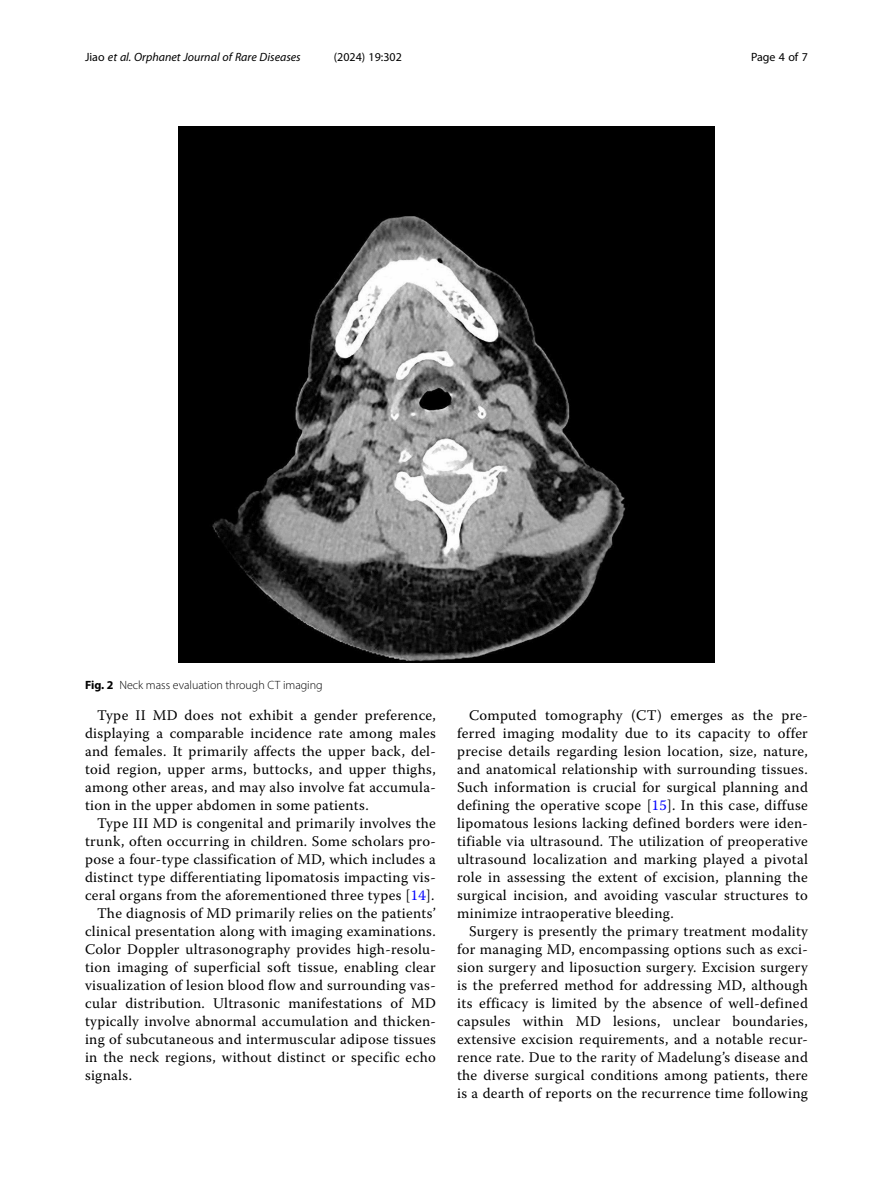
<style>
.page{position:relative;width:893px;height:1191px;background:#fff}
.page>*{position:absolute;margin:0;border:0;box-sizing:border-box;transform-origin:0 0}
.Body_Text_Indent{font:14.7px/18px "Warnock Pro";letter-spacing:.02em;color:#000;text-align:justify}
.Figure_Caption{font:300 12px "Myriad Pro";color:#000}
.t1{font:italic 12px "Myriad Pro";color:#000}
.t2{font:12px "Myriad Pro";color:#000}
.s1{font-style:normal}
.s2{font-weight:700}
.s3{color:#00f}
</style>
<div class="page">
<img style="left:178px;top:126px;width:536px;height:536px">
<p class="t1" style="left:85px;top:50px;width:217px"><span class="s1">Jiao</span> et al. Orphanet Journal of Rare Diseases</p>
<p class="t2" style="left:334px;top:50px;width:70px">(2024) 19:302</p>
<p class="t2" style="left:751px;top:50px;width:58px">Page 4 of 7</p>
<p class="Figure_Caption" style="left:85px;top:678px;width:239px"><span class="s2">Fig. 2</span> Neck mass evaluation through CT imaging</p>
<p class="Body_Text_Indent" style="left:85px;top:706px;width:352px;text-indent:12px">Type II MD does not exhibit a gender preference, displaying a comparable incidence rate among males and females. It primarily affects the upper back, del&shy;toid region, upper arms, buttocks, and upper thighs, among other areas, and may also involve fat accumula&shy;tion in the upper abdomen in some patients.</p>
<p class="Body_Text_Indent" style="left:85px;top:814px;width:352px;text-indent:12px">Type III MD is congenital and primarily involves the trunk, often occurring in children. Some scholars pro&shy;pose a four-type classification of MD, which includes a distinct type differentiating lipomatosis impacting vis&shy;ceral organs from the aforementioned three types [<span class="s3">14</span>].</p>
<p class="Body_Text_Indent" style="left:85px;top:904px;width:352px;text-indent:12px">The diagnosis of MD primarily relies on the patients’ clinical presentation along with imaging examinations.<br>Color Doppler ultrasonography provides high-resolu&shy;tion imaging of superficial soft tissue, enabling clear visualization of lesion blood flow and surrounding vas&shy;cular distribution. Ultrasonic manifestations of MD typically involve abnormal accumulation and thicken&shy;ing of subcutaneous and intermuscular adipose tissues in the neck regions, without distinct or specific echo signals.</p>
<p class="Body_Text_Indent" style="left:457px;top:706px;width:352px;text-indent:12px">Computed tomography (CT) emerges as the pre&shy;ferred imaging modality due to its capacity to offer precise details regarding lesion location, size, nature, and anatomical relationship with surrounding tissues.<br>Such information is crucial for surgical planning and defining the operative scope [<span class="s3">15</span>]. In this case, diffuse lipomatous lesions lacking defined borders were iden&shy;tifiable via ultrasound. The utilization of preoperative ultrasound localization and marking played a pivotal role in assessing the extent of excision, planning the surgical incision, and avoiding vascular structures to minimize intraoperative bleeding.</p>
<p class="Body_Text_Indent" style="left:457px;top:922px;width:352px;text-indent:12px">Surgery is presently the primary treatment modality for managing MD, encompassing options such as exci&shy;sion surgery and liposuction surgery. Excision surgery is the preferred method for addressing MD, although its efficacy is limited by the absence of well-defined capsules within MD lesions, unclear boundaries, extensive excision requirements, and a notable recur&shy;rence rate. Due to the rarity of Madelung’s disease and the diverse surgical conditions among patients, there is a dearth of reports on the recurrence time following</p>
</div>
